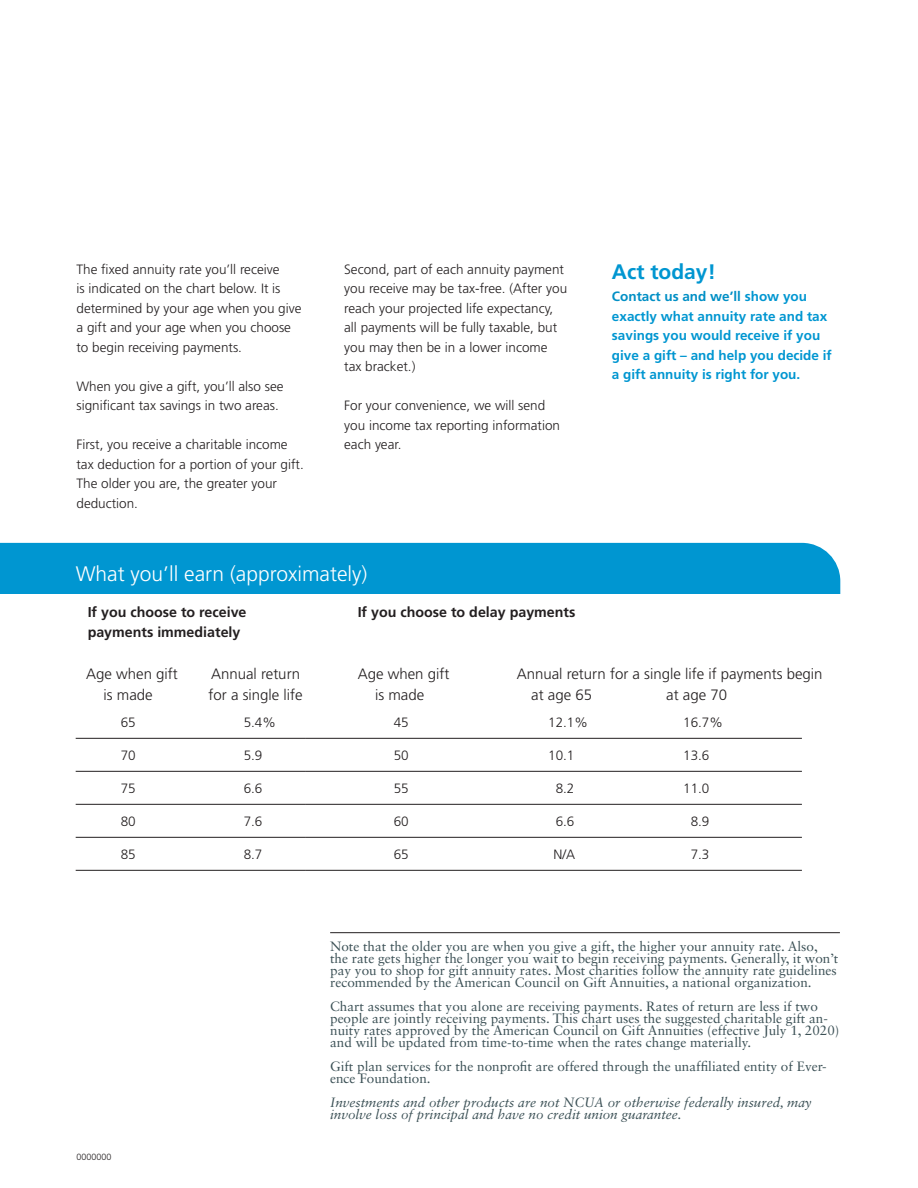
<style>
.page{position:relative;width:918px;height:1188px;background:#fff}
.page>*{position:absolute;margin:0;border:0;box-sizing:border-box;transform-origin:0 0}
.t1{font:300 21px "Frutiger LT Std";color:#fff}
.Subhead_3_9_13_Fruti{font:700 21px "Frutiger LT Std";color:#0096d1}
.t2{font:300 15px "Frutiger LT Std";color:#231f20}
.Subhead_3_9_13_Fruti-2{font:700 14.25px "Frutiger LT Std";color:#231f20}
.Disclosure_footnote{font:13.5px/12px "Sabon LT Std";color:#3b5055}
.Body_text_9_13_Fruti{font:300 13.5px/19.5px "Frutiger LT Std";color:#231f20}
.t3{font:700 13.5px/19.5px "Frutiger LT Std";color:#0096d1}
.Disclosure_footnote-2{font:italic 13.5px/12px "Sabon LT Std";color:#3b5055}
.Registry_number_7_8{font:300 9px "Frutiger LT Std";color:#231f20}
.s1{color:#008fc5}
</style>
<div class="page">
<div style="left:0;top:543px;width:840px;height:51px;background:#0096d1"></div>
<hr style="left:76px;top:738px;width:229px;height:1px;background:#231f20">
<hr style="left:305px;top:738px;width:497px;height:1px;background:#231f20">
<hr style="left:76px;top:771px;width:229px;height:1px;background:#231f20">
<hr style="left:305px;top:771px;width:497px;height:1px;background:#231f20">
<hr style="left:76px;top:804px;width:229px;height:1px;background:#231f20">
<hr style="left:305px;top:804px;width:497px;height:1px;background:#231f20">
<hr style="left:76px;top:837px;width:229px;height:1px;background:#231f20">
<hr style="left:305px;top:837px;width:497px;height:1px;background:#231f20">
<hr style="left:76px;top:870px;width:229px;height:1px;background:#231f20">
<hr style="left:305px;top:870px;width:497px;height:1px;background:#231f20">
<hr style="left:330px;top:932px;width:510px;height:1px;background:#231f20">
<p class="Body_text_9_13_Fruti" style="left:77px;top:259px;width:227px">The fixed annuity rate you’ll receive<br>is indicated on the chart below. It is determined by your age when you give a gift and your age when you choose to begin receiving payments.</p>
<p class="Body_text_9_13_Fruti" style="left:77px;top:376px;width:209px">When you give a gift, you’ll also see significant tax savings in two areas.</p>
<p class="Body_text_9_13_Fruti" style="left:77px;top:435px;width:229px">First, you receive a charitable income tax deduction for a portion of your gift.<br>The older you are, the greater your deduction.</p>
<p class="Body_text_9_13_Fruti" style="left:344px;top:259px;width:224px">Second, part of each annuity payment you receive may be tax-free. (After you reach your projected life expectancy, all payments will be fully taxable, but you may then be in a lower income tax bracket.)</p>
<p class="Body_text_9_13_Fruti" style="left:344px;top:396px;width:217px">For your convenience, we will send you income tax reporting information each year.</p>
<p class="Subhead_3_9_13_Fruti" style="left:612px;top:260px;width:105px">Act today!</p>
<p class="t3" style="left:612px;top:287px;width:221px"><span class="s1">Contact us and we’ll</span> show you exactly what annuity rate and tax savings you would receive if you give a gift – and help you decide if a gift annuity is right for you.</p>
<p class="t1" style="left:76px;top:562px;width:293px">What you’ll earn (approximately)</p>
<p class="Subhead_3_9_13_Fruti-2" style="left:88px;top:604px;width:160px">If you choose to receive</p>
<p class="Subhead_3_9_13_Fruti-2" style="left:358px;top:604px;width:219px">If you choose to delay payments</p>
<p class="Subhead_3_9_13_Fruti-2" style="left:88px;top:623px;width:154px">payments immediately</p>
<p class="t2" style="left:86px;top:666px;width:93px">Age when gift</p>
<p class="t2" style="left:211px;top:666px;width:91px">Annual return</p>
<p class="t2" style="left:358px;top:666px;width:93px">Age when gift</p>
<p class="t2" style="left:517px;top:666px;width:307px">Annual return for a single life if payments begin</p>
<p class="t2" style="left:104px;top:687px;width:51px">is made</p>
<p class="t2" style="left:209px;top:687px;width:96px">for a single life</p>
<p class="t2" style="left:375px;top:687px;width:51px">is made</p>
<p class="t2" style="left:531px;top:687px;width:62px">at age 65</p>
<p class="t2" style="left:666px;top:687px;width:62px">at age 70</p>
<p class="Body_text_9_13_Fruti" style="left:121px;top:712px;width:17px">65</p>
<p class="Body_text_9_13_Fruti" style="left:244px;top:712px;width:34px">5.4%</p>
<p class="Body_text_9_13_Fruti" style="left:394px;top:712px;width:17px">45</p>
<p class="Body_text_9_13_Fruti" style="left:548px;top:712px;width:41px">12.1%</p>
<p class="Body_text_9_13_Fruti" style="left:683px;top:712px;width:41px">16.7%</p>
<p class="Body_text_9_13_Fruti" style="left:121px;top:745px;width:17px">70</p>
<p class="Body_text_9_13_Fruti" style="left:244px;top:745px;width:20px">5.9</p>
<p class="Body_text_9_13_Fruti" style="left:394px;top:745px;width:17px">50</p>
<p class="Body_text_9_13_Fruti" style="left:548px;top:745px;width:28px">10.1</p>
<p class="Body_text_9_13_Fruti" style="left:683px;top:745px;width:28px">13.6</p>
<p class="Body_text_9_13_Fruti" style="left:121px;top:778px;width:17px">75</p>
<p class="Body_text_9_13_Fruti" style="left:244px;top:778px;width:20px">6.6</p>
<p class="Body_text_9_13_Fruti" style="left:394px;top:778px;width:17px">55</p>
<p class="Body_text_9_13_Fruti" style="left:556px;top:778px;width:20px">8.2</p>
<p class="Body_text_9_13_Fruti" style="left:683px;top:778px;width:28px">11.0</p>
<p class="Body_text_9_13_Fruti" style="left:121px;top:811px;width:17px">80</p>
<p class="Body_text_9_13_Fruti" style="left:244px;top:811px;width:20px">7.6</p>
<p class="Body_text_9_13_Fruti" style="left:394px;top:811px;width:17px">60</p>
<p class="Body_text_9_13_Fruti" style="left:556px;top:811px;width:20px">6.6</p>
<p class="Body_text_9_13_Fruti" style="left:691px;top:811px;width:20px">8.9</p>
<p class="Body_text_9_13_Fruti" style="left:121px;top:844px;width:17px">85</p>
<p class="Body_text_9_13_Fruti" style="left:244px;top:844px;width:20px">8.7</p>
<p class="Body_text_9_13_Fruti" style="left:394px;top:844px;width:17px">65</p>
<p class="Body_text_9_13_Fruti" style="left:553px;top:844px;width:23px">N/A</p>
<p class="Body_text_9_13_Fruti" style="left:691px;top:844px;width:20px">7.3</p>
<p class="Registry_number_7_8" style="left:76px;top:1151px;width:37px">0000000</p>
<p class="Disclosure_footnote" style="left:330px;top:940px;width:510px">Note that the older you are when you give a gift, the higher your annuity rate. Also, the rate gets higher the longer you wait to begin receiving payments. Generally, it won’t pay you to shop for gift annuity rates. Most charities follow the annuity rate guidelines recommended by the American Council on Gift Annuities, a national organization.</p>
<p class="Disclosure_footnote" style="left:330px;top:1000px;width:511px">Chart assumes that you alone are receiving payments. Rates of return are less if two people are jointly receiving payments. This chart uses the suggested charitable gift an&shy;nuity rates approved by the American Council on Gift Annuities (effective July 1, 2020) and will be updated from time-to-time when the rates change materially.</p>
<p class="Disclosure_footnote" style="left:330px;top:1060px;width:498px">Gift plan services for the nonprofit are offered through the unaffiliated entity of Ever&shy;ence Foundation.</p>
<p class="Disclosure_footnote-2" style="left:330px;top:1096px;width:483px">Investments and other products are not NCUA or otherwise federally insured, may involve loss of principal and have no credit union guarantee.</p>
</div>
